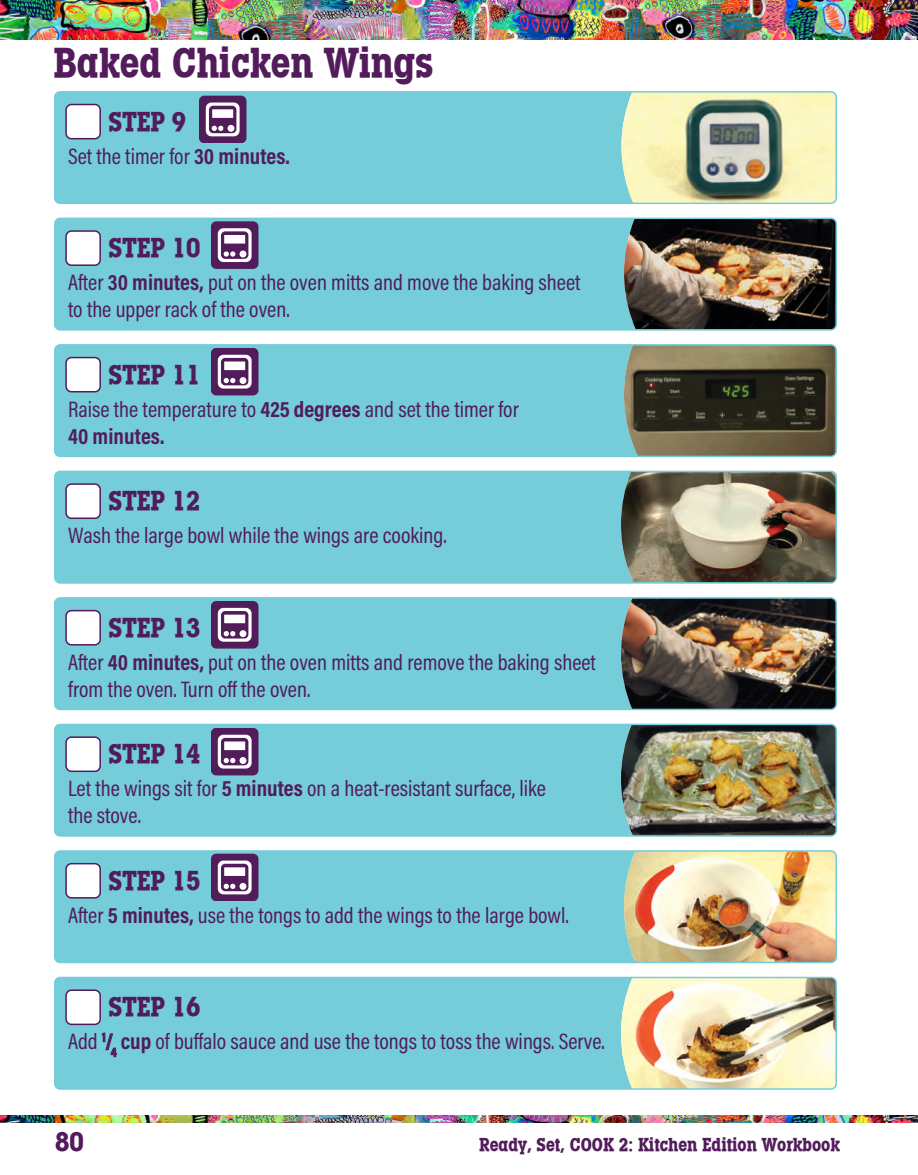
<style>
.page{position:relative;width:918px;height:1175px;background:#fff}
.page>*{position:absolute;margin:0;border:0;box-sizing:border-box;transform-origin:0 0}
.Header_2{font:43.5px "Lubalin Graph Md Cd ITCTT Bold";color:#521c5b}
.directions{font:28.5px "Lubalin Graph Md Cd ITCTT Bold";color:#521c5b}
.directions-2{font:22.5px/27px "Acumin Pro Cond";color:#521c5b}
.t1{font:19.5px "Lubalin Graph Md Cd ITCTT Bold";color:#521c5b}
.s1{font-weight:700}
</style>
<div class="page">
<img style="left:0;top:1115px;width:918px;height:7px">
<img style="left:0;top:0;width:918px;height:39px">
<div style="left:55px;top:977px;width:781px;height:112px;background:#74cdd9;border-radius:5px"></div>
<img style="left:621px;top:979px;width:215px;height:110px">
<div style="left:54px;top:976px;width:783px;height:113px;border:2px solid #74cdd9;border-radius:5px"></div>
<div style="left:55px;top:724px;width:781px;height:112px;background:#74cdd9;border-radius:5px"></div>
<img style="left:621px;top:726px;width:215px;height:110px">
<div style="left:54px;top:723px;width:783px;height:113px;border:2px solid #74cdd9;border-radius:5px"></div>
<div style="left:55px;top:471px;width:781px;height:112px;background:#74cdd9;border-radius:5px"></div>
<img style="left:621px;top:473px;width:215px;height:110px">
<div style="left:54px;top:470px;width:783px;height:113px;border:2px solid #74cdd9;border-radius:5px"></div>
<div style="left:55px;top:345px;width:781px;height:111px;background:#74cdd9;border-radius:5px"></div>
<img style="left:624px;top:347px;width:212px;height:109px">
<div style="left:54px;top:344px;width:783px;height:113px;border:2px solid #74cdd9;border-radius:5px"></div>
<div style="left:55px;top:598px;width:781px;height:111px;background:#74cdd9;border-radius:5px"></div>
<img style="left:621px;top:600px;width:215px;height:109px">
<div style="left:54px;top:597px;width:783px;height:113px;border:2px solid #74cdd9;border-radius:5px"></div>
<div style="left:55px;top:851px;width:781px;height:111px;background:#74cdd9;border-radius:5px"></div>
<img style="left:624px;top:853px;width:212px;height:109px">
<div style="left:54px;top:850px;width:783px;height:113px;border:2px solid #74cdd9;border-radius:5px"></div>
<div style="left:55px;top:218px;width:781px;height:112px;background:#74cdd9;border-radius:5px"></div>
<img style="left:624px;top:218px;width:212px;height:112px">
<div style="left:54px;top:218px;width:783px;height:112px;border:2px solid #74cdd9;border-radius:5px"></div>
<div style="left:55px;top:92px;width:781px;height:111px;background:#74cdd9;border-radius:5px"></div>
<img style="left:621px;top:94px;width:215px;height:109px">
<div style="left:54px;top:91px;width:783px;height:113px;border:2px solid #74cdd9;border-radius:5px"></div>
<div style="left:66px;top:104px;width:34px;height:35px;background:#fff;border-radius:5px"></div>
<div style="left:65px;top:104px;width:36px;height:35px;border:2px solid #521c5b;border-radius:5px"></div>
<div style="left:66px;top:231px;width:34px;height:34px;background:#fff;border-radius:5px"></div>
<div style="left:65px;top:230px;width:36px;height:36px;border:2px solid #521c5b;border-radius:5px"></div>
<div style="left:66px;top:357px;width:34px;height:35px;background:#fff;border-radius:5px"></div>
<div style="left:65px;top:357px;width:36px;height:35px;border:2px solid #521c5b;border-radius:5px"></div>
<div style="left:66px;top:484px;width:34px;height:34px;background:#fff;border-radius:5px"></div>
<div style="left:65px;top:483px;width:36px;height:36px;border:2px solid #521c5b;border-radius:5px"></div>
<div style="left:66px;top:610px;width:34px;height:35px;background:#fff;border-radius:5px"></div>
<div style="left:65px;top:610px;width:36px;height:35px;border:2px solid #521c5b;border-radius:5px"></div>
<div style="left:66px;top:737px;width:34px;height:34px;background:#fff;border-radius:5px"></div>
<div style="left:65px;top:736px;width:36px;height:36px;border:2px solid #521c5b;border-radius:5px"></div>
<div style="left:66px;top:863px;width:34px;height:34px;background:#fff;border-radius:5px"></div>
<div style="left:65px;top:863px;width:36px;height:35px;border:2px solid #521c5b;border-radius:5px"></div>
<div style="left:66px;top:990px;width:34px;height:34px;background:#fff;border-radius:5px"></div>
<div style="left:65px;top:989px;width:36px;height:36px;border:2px solid #521c5b;border-radius:5px"></div>
<svg style="left:199px;top:96px;width:47px;height:47px;background:#825c89"></svg>
<div style="left:228px;top:125px;width:6px;height:7px;background:#fff;border-radius:50%"></div>
<svg style="left:211px;top:348px;width:47px;height:47px;background:#825c89"></svg>
<div style="left:240px;top:377px;width:6px;height:7px;background:#fff;border-radius:50%"></div>
<svg style="left:211px;top:221px;width:47px;height:47px;background:#825d8a"></svg>
<div style="left:240px;top:250px;width:6px;height:7px;background:#fff;border-radius:50%"></div>
<svg style="left:211px;top:728px;width:47px;height:47px;background:#825c89"></svg>
<div style="left:240px;top:757px;width:6px;height:7px;background:#fff;border-radius:50%"></div>
<svg style="left:211px;top:601px;width:47px;height:47px;background:#825c89"></svg>
<div style="left:240px;top:630px;width:6px;height:7px;background:#fff;border-radius:50%"></div>
<svg style="left:211px;top:853px;width:47px;height:48px;background:#83608c"></svg>
<p class="Header_2" style="left:54px;top:36px;width:381px">Baked Chicken Wings</p>
<p class="directions" style="left:109px;top:104px;width:79px">STEP 9</p>
<p class="directions-2" style="left:68px;top:142px;width:223px">Set the timer for <span class="s1">30 minutes.</span></p>
<p class="directions" style="left:109px;top:230px;width:94px">STEP 10</p>
<p class="directions-2" style="left:68px;top:268px;width:514px">After <span class="s1">30 minutes,</span> put on the oven mitts and move the baking sheet to the upper rack of the oven.</p>
<p class="directions" style="left:109px;top:357px;width:94px">STEP 11</p>
<p class="directions-2" style="left:68px;top:395px;width:452px">Raise the temperature to <span class="s1">425 degrees</span> and set the timer for<br><span class="s1">40 minutes.</span></p>
<p class="directions" style="left:109px;top:483px;width:94px">STEP 12</p>
<p class="directions-2" style="left:68px;top:521px;width:380px">Wash the large bowl while the wings are cooking.</p>
<p class="directions" style="left:109px;top:610px;width:94px">STEP 13</p>
<p class="directions-2" style="left:68px;top:648px;width:530px">After <span class="s1">40 minutes,</span> put on the oven mitts and remove the baking sheet from the oven. Turn off the oven.</p>
<p class="directions" style="left:109px;top:736px;width:94px">STEP 14</p>
<p class="directions-2" style="left:68px;top:774px;width:479px">Let the wings sit for <span class="s1">5 minutes</span> on a heat-resistant surface, like the stove.</p>
<p class="directions" style="left:109px;top:863px;width:94px">STEP 15</p>
<p class="directions-2" style="left:68px;top:901px;width:502px">After <span class="s1">5 minutes,</span> use the tongs to add the wings to the large bowl.</p>
<p class="directions" style="left:109px;top:989px;width:94px">STEP 16</p>
<p class="directions-2" style="left:68px;top:1027px;width:538px">Add <sup>1</sup><span class="s1">/</span><sub>4</sub> <span class="s1">cup</span> of buffalo sauce and use the tongs to toss the wings. Serve.</p>
<p class="directions" style="left:55px;top:1124px;width:30px">80</p>
<p class="t1" style="left:479px;top:1132px;width:362px">Ready, Set, COOK 2: Kitchen Edition Workbook</p>
</div>
